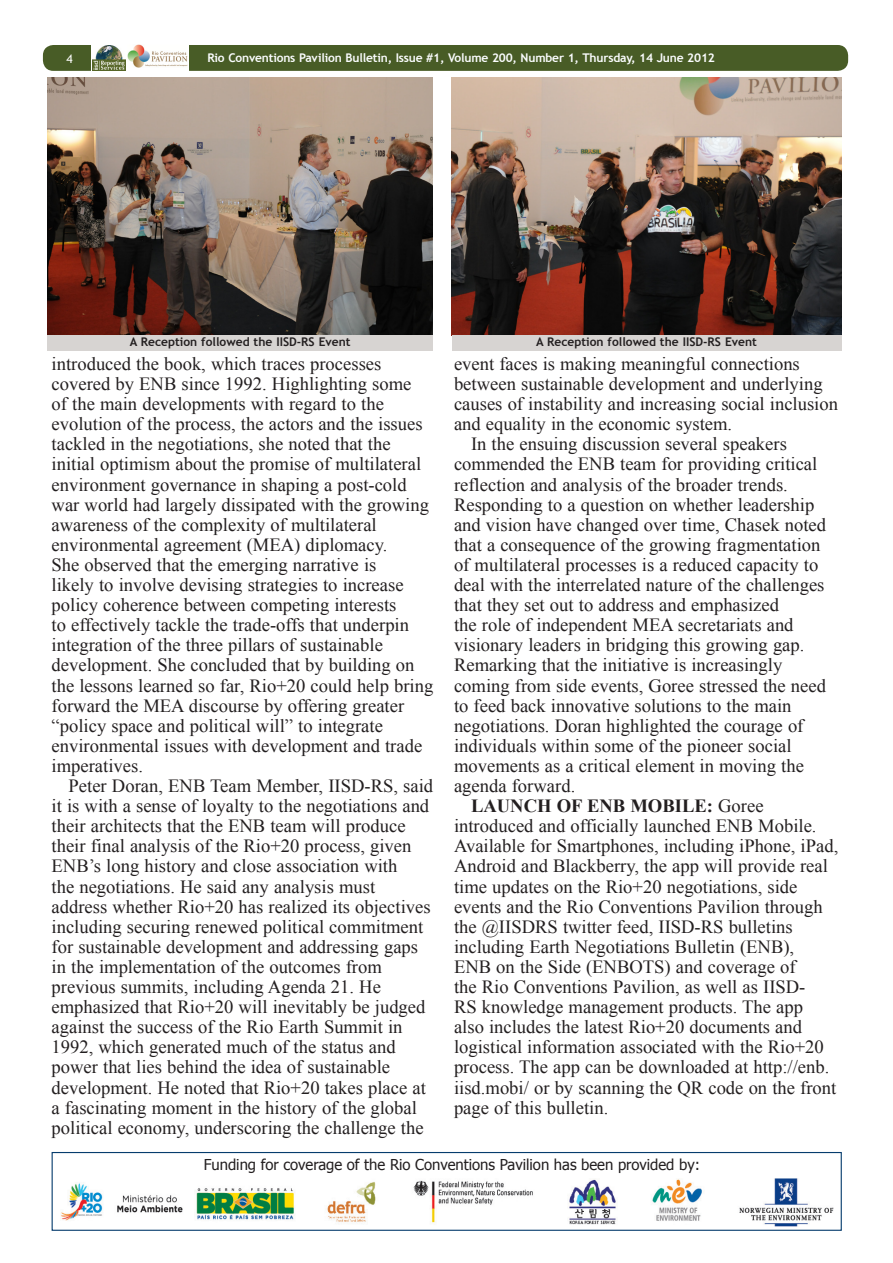
<style>
.page{position:relative;width:893px;height:1263px;background:#fff}
.page>*{position:absolute;margin:0;border:0;box-sizing:border-box;transform-origin:0 0}
.ENB_-_Body{font:18.6px/20.1px "Times New Roman";color:#231f20}
.t1{font:15px "Tahoma";color:#231f20}
.t2{font:700 12px "Trebuchet MS";letter-spacing:-.015em;color:#fbfdfe}
.Image_caption{font:700 12px "Trebuchet MS";color:#231f20}
.t3{font:12px "Trebuchet MS";color:#fff}
.s1{font-weight:700}
</style>
<div class="page">
<div style="left:43px;top:45px;width:805px;height:26px;background:#485c26;border-radius:10px"></div>
<div style="left:91px;top:44px;width:38px;height:27px;background:#fff"></div>
<img style="left:92px;top:45px;width:34px;height:26px">
<svg style="left:127px;top:45px;width:62px;height:26px;background:#e5e0d7"></svg>
<div style="left:52px;top:1152px;width:790px;height:79px;border:1px solid #063c6d"></div>
<img style="left:61px;top:1179px;width:773px;height:47px">
<img style="left:452px;top:78px;width:389px;height:257px">
<div style="left:452px;top:335px;width:389px;height:15px;background:#d7d4d2"></div>
<img style="left:48px;top:78px;width:385px;height:257px">
<div style="left:48px;top:335px;width:385px;height:15px;background:#d7d4d2"></div>
<p class="t3" style="left:67px;top:51px;width:8px">4</p>
<p class="t2" style="left:207px;top:50px;width:509px">Rio Conventions Pavilion Bulletin, Issue #1, Volume 200, Number 1, Thursday, 14 June 2012</p>
<p class="Image_caption" style="left:130px;top:335px;width:222px">A Reception followed the IISD-RS Event</p>
<p class="Image_caption" style="left:536px;top:335px;width:222px">A Reception followed the IISD-RS Event</p>
<p class="ENB_-_Body" style="left:52px;top:353px;width:383px">introduced the book, which traces processes covered by ENB since 1992. Highlighting some<br>of the main developments with regard to the evolution of the process, the actors and the issues tackled in the negotiations, she noted that the initial optimism about the promise of multilateral environment governance in shaping a post-cold war world had largely dissipated with the growing awareness of the complexity of multilateral environmental agreement (MEA) diplomacy.<br>She observed that the emerging narrative is<br>likely to involve devising strategies to increase policy coherence between competing interests<br>to effectively tackle the trade-offs that underpin integration of the three pillars of sustainable development. She concluded that by building on the lessons learned so far, Rio+20 could help bring forward the MEA discourse by offering greater “policy space and political will” to integrate environmental issues with development and trade imperatives.</p>
<p class="ENB_-_Body" style="left:52px;top:775px;width:383px;text-indent:17px">Peter Doran, ENB Team Member, IISD-RS, said it is with a sense of loyalty to the negotiations and their architects that the ENB team will produce their final analysis of the Rio+20 process, given ENB’s long history and close association with<br>the negotiations. He said any analysis must address whether Rio+20 has realized its objectives including securing renewed political commitment for sustainable development and addressing gaps in the implementation of the outcomes from previous summits, including Agenda 21. He emphasized that Rio+20 will inevitably be judged against the success of the Rio Earth Summit in 1992, which generated much of the status and power that lies behind the idea of sustainable development. He noted that Rio+20 takes place at a fascinating moment in the history of the global political economy, underscoring the challenge the</p>
<p class="ENB_-_Body" style="left:454px;top:353px;width:386px">event faces is making meaningful connections between sustainable development and underlying causes of instability and increasing social inclusion and equality in the economic system.</p>
<p class="ENB_-_Body" style="left:454px;top:434px;width:374px;text-indent:17px">In the ensuing discussion several speakers commended the ENB team for providing critical reflection and analysis of the broader trends.<br>Responding to a question on whether leadership and vision have changed over time, Chasek noted that a consequence of the growing fragmentation of multilateral processes is a reduced capacity to deal with the interrelated nature of the challenges that they set out to address and emphasized<br>the role of independent MEA secretariats and visionary leaders in bridging this growing gap.<br>Remarking that the initiative is increasingly coming from side events, Goree stressed the need to feed back innovative solutions to the main negotiations. Doran highlighted the courage of individuals within some of the pioneer social movements as a critical element in moving the agenda forward.</p>
<p class="ENB_-_Body" style="left:454px;top:795px;width:386px;text-indent:17px"><span class="s1">LAUNCH OF ENB MOBILE:</span> Goree introduced and officially launched ENB Mobile.<br>Available for Smartphones, including iPhone, iPad, Android and Blackberry, the app will provide real time updates on the Rio+20 negotiations, side events and the Rio Conventions Pavilion through the @IISDRS twitter feed, IISD-RS bulletins including Earth Negotiations Bulletin (ENB),<br>ENB on the Side (ENBOTS) and coverage of<br>the Rio Conventions Pavilion, as well as IISD-<br>RS knowledge management products. The app<br>also includes the latest Rio+20 documents and logistical information associated with the Rio+20 process. The app can be downloaded at http://enb. iisd.mobi/ or by scanning the QR code on the front page of this bulletin.</p>
<p class="t1" style="left:204px;top:1155px;width:498px">Funding for coverage of the Rio Conventions Pavilion has been provided by:</p>
</div>
